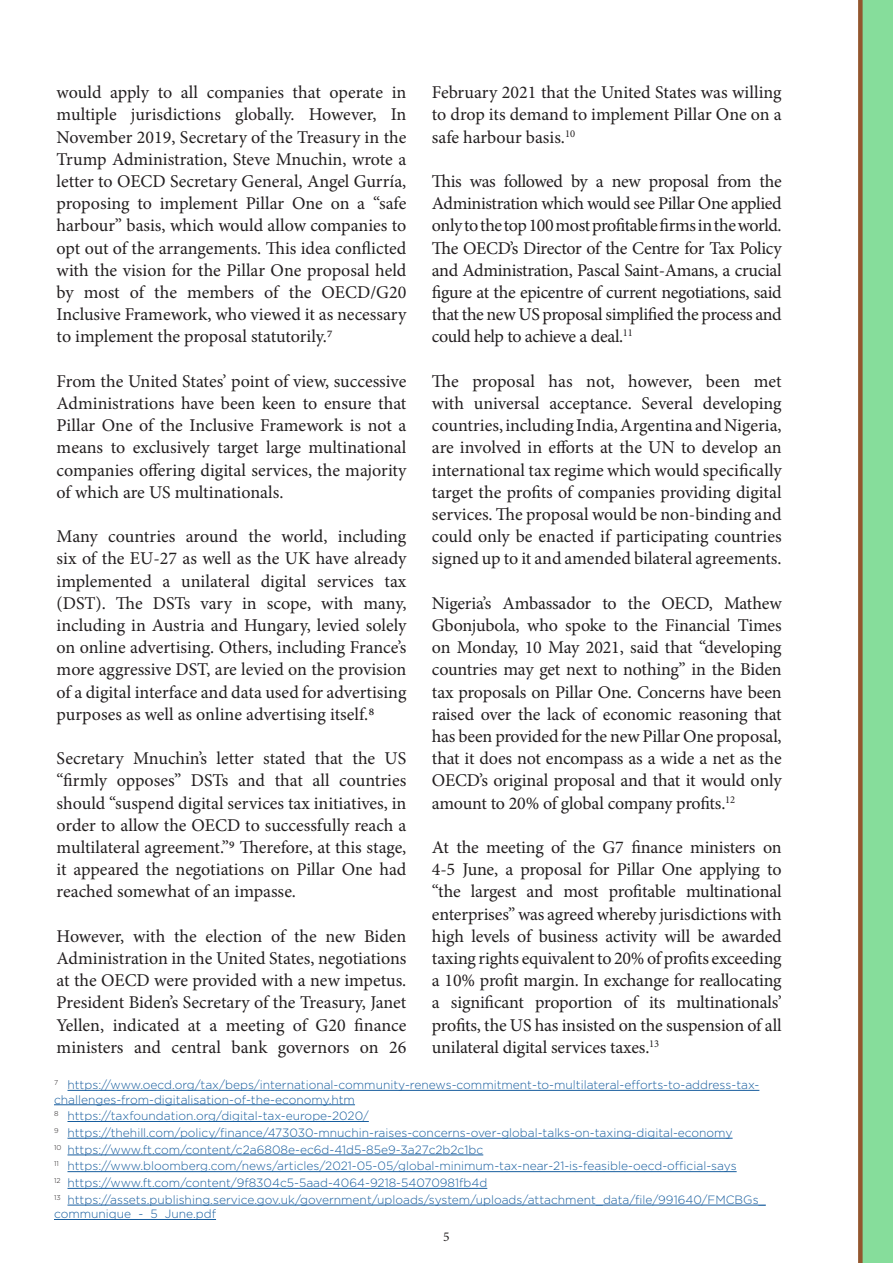
<style>
.page{position:relative;width:893px;height:1263px;background:#fff}
.page>*{position:absolute;margin:0;border:0;box-sizing:border-box;transform-origin:0 0}
.t1{font:18px/22.2px "Minion Pro";letter-spacing:-.005em;color:#231f20;text-align:justify}
.t2{font:13.5px "Minion Pro";color:#231f20}
.t3{font:300 12px/14.4px "Gotham";color:#175d9e}
</style>
<div class="page">
<svg style="left:858px;top:0;width:35px;height:1263px;background:#87cb8d"></svg>
<hr style="left:68px;top:1090px;width:691px;height:1px;background:#175d9e">
<hr style="left:54px;top:1104px;width:301px;height:1px;background:#175d9e">
<hr style="left:68px;top:1121px;width:301px;height:1px;background:#175d9e">
<hr style="left:68px;top:1138px;width:665px;height:1px;background:#175d9e">
<hr style="left:68px;top:1154px;width:415px;height:1px;background:#175d9e">
<hr style="left:68px;top:1171px;width:669px;height:1px;background:#175d9e">
<hr style="left:68px;top:1188px;width:419px;height:1px;background:#175d9e">
<hr style="left:68px;top:1205px;width:698px;height:1px;background:#175d9e">
<hr style="left:54px;top:1219px;width:162px;height:1px;background:#175d9e">
<p class="t1" style="left:432px;top:81px;width:351px">February 2021 that the United States was willing to drop its demand to implement Pillar One on a safe harbour basis.<sup>10</sup></p>
<p class="t1" style="left:432px;top:170px;width:351px">This was followed by a new proposal from the Administration which would see Pillar One applied only to the top 100 most profitable firms in the world.<br>The OECD’s Director of the Centre for Tax Policy and Administration, Pascal Saint-Amans, a crucial figure at the epicentre of current negotiations, said that the new US proposal simplified the process and could help to achieve a deal.<sup>11</sup></p>
<p class="t1" style="left:432px;top:370px;width:351px">The proposal has not, however, been met with universal acceptance. Several developing countries, including India, Argentina and Nigeria, are involved in efforts at the UN to develop an international tax regime which would specifically target the profits of companies providing digital services. The proposal would be non-binding and could only be enacted if participating countries signed up to it and amended bilateral agreements.</p>
<p class="t1" style="left:432px;top:592px;width:351px">Nigeria’s Ambassador to the OECD, Mathew Gbonjubola, who spoke to the Financial Times on Monday, 10 May 2021, said that “developing countries may get next to nothing” in the Biden tax proposals on Pillar One. Concerns have been raised over the lack of economic reasoning that has been provided for the new Pillar One proposal, that it does not encompass as a wide a net as the OECD’s original proposal and that it would only amount to 20% of global company profits.<sup>12</sup></p>
<p class="t1" style="left:432px;top:836px;width:351px">At the meeting of the G7 finance ministers on 4-5 June, a proposal for Pillar One applying to “the largest and most profitable multinational enterprises” was agreed whereby jurisdictions with high levels of business activity will be awarded taxing rights equivalent to 20% of profits exceeding a 10% profit margin. In exchange for reallocating a significant proportion of its multinationals’ profits, the US has insisted on the suspension of all unilateral digital services taxes.<sup>13</sup></p>
<p class="t3" style="left:54px;top:1077px;width:707px"><sup>7</sup> https://www.oecd.org/tax/beps/international-community-renews-commitment-to-multilateral-efforts-to-address-tax&shy;challenges-from-digitalisation-of-the-economy.htm</p>
<p class="t3" style="left:54px;top:1108px;width:316px"><sup>8</sup> https://taxfoundation.org/digital-tax-europe-2020/</p>
<p class="t3" style="left:54px;top:1125px;width:680px"><sup>9</sup> https://thehill.com/policy/finance/473030-mnuchin-raises-concerns-over-global-talks-on-taxing-digital-economy</p>
<p class="t3" style="left:54px;top:1142px;width:431px"><sup>10</sup> https://www.ft.com/content/c2a6808e-ec6d-41d5-85e9-3a27c2b2c1bc</p>
<p class="t3" style="left:54px;top:1159px;width:684px"><sup>11</sup> https://www.bloomberg.com/news/articles/2021-05-05/global-minimum-tax-near-21-is-feasible-oecd-official-says</p>
<p class="t3" style="left:54px;top:1175px;width:435px"><sup>12</sup> https://www.ft.com/content/9f8304c5-5aad-4064-9218-54070981fb4d</p>
<p class="t3" style="left:54px;top:1192px;width:713px"><sup>13</sup> https://assets.publishing.service.gov.uk/government/uploads/system/uploads/attachment_data/file/991640/FMCBGs_ communique_-_5_June.pdf</p>
<p class="t2" style="left:443px;top:1227px;width:8px">5</p>
<p class="t1" style="left:57px;top:81px;width:351px">would apply to all companies that operate in multiple jurisdictions globally. However, In November 2019, Secretary of the Treasury in the Trump Administration, Steve Mnuchin, wrote a letter to OECD Secretary General, Angel Gurría, proposing to implement Pillar One on a “safe harbour” basis, which would allow companies to opt out of the arrangements. This idea conflicted with the vision for the Pillar One proposal held by most of the members of the OECD/G20<br>Inclusive Framework, who viewed it as necessary to implement the proposal statutorily.7</p>
<p class="t1" style="left:57px;top:370px;width:351px">From the United States’ point of view, successive Administrations have been keen to ensure that Pillar One of the Inclusive Framework is not a means to exclusively target large multinational companies offering digital services, the majority of which are US multinationals.</p>
<p class="t1" style="left:57px;top:525px;width:351px">Many countries around the world, including six of the EU-27 as well as the UK have already implemented a unilateral digital services tax (DST). The DSTs vary in scope, with many, including in Austria and Hungary, levied solely on online advertising. Others, including France’s more aggressive DST, are levied on the provision of a digital interface and data used for advertising purposes as well as online advertising itself.8</p>
<p class="t1" style="left:57px;top:747px;width:351px">Secretary Mnuchin’s letter stated that the US “firmly opposes” DSTs and that all countries should “suspend digital services tax initiatives, in order to allow the OECD to successfully reach a multilateral agreement.”9 Therefore, at this stage, it appeared the negotiations on Pillar One had reached somewhat of an impasse.</p>
<p class="t1" style="left:57px;top:925px;width:351px">However, with the election of the new Biden Administration in the United States, negotiations at the OECD were provided with a new impetus.<br>President Biden’s Secretary of the Treasury, Janet Yellen, indicated at a meeting of G20 finance ministers and central bank governors on 26</p>
</div>
